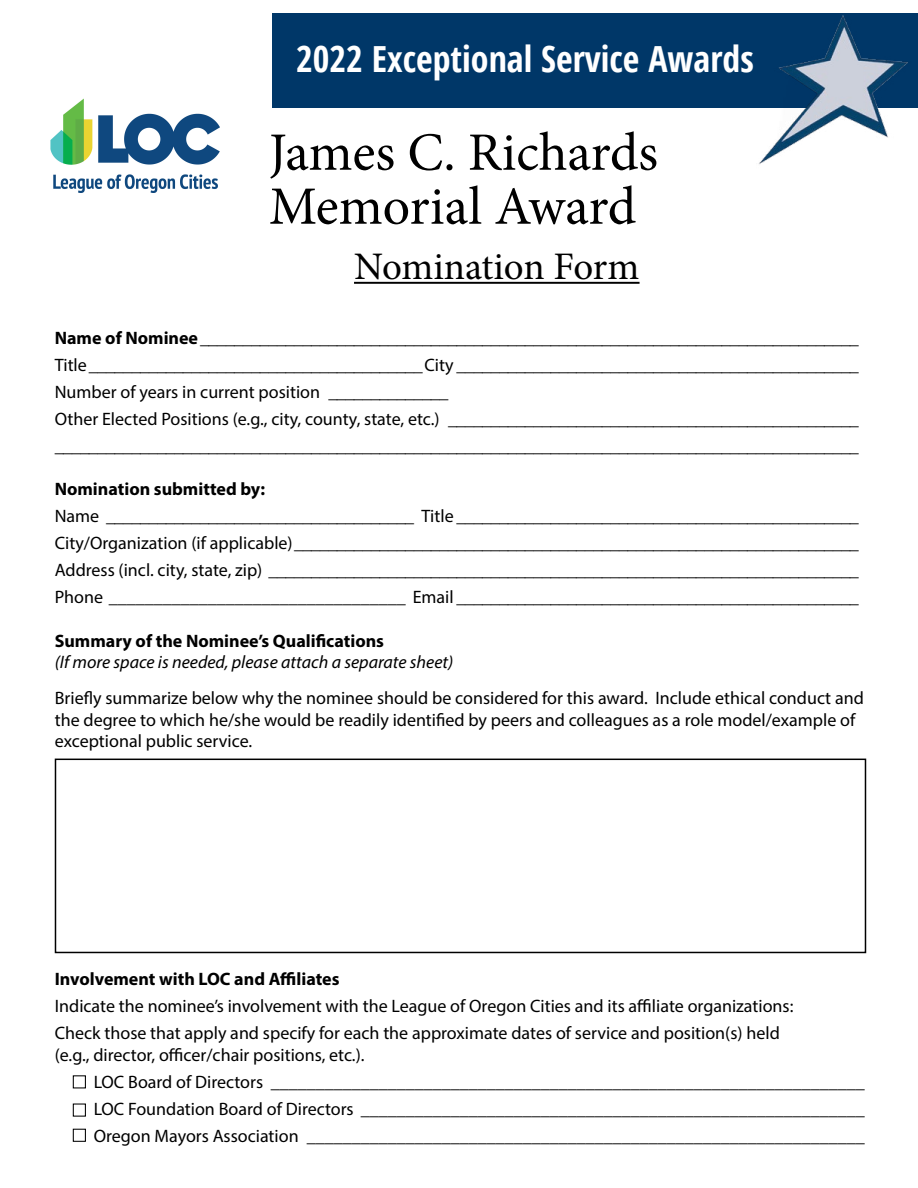
<style>
.page{position:relative;width:918px;height:1188px;background:#fff}
.page>*{position:absolute;margin:0;border:0;box-sizing:border-box;transform-origin:0 0}
.t1{font:54px/54px "Minion Pro";letter-spacing:-.005em;color:#000}
.t2{font:39px "Minion Pro";letter-spacing:-.005em;color:#000}
.t3{font:700 condensed 36px "Open Sans";color:#fff}
.t4{font:18px/21.6px "Myriad Pro";color:#000}
.t5{font:700 18px "Myriad Pro";color:#000}
.t6{font:italic 18px "Myriad Pro";color:#000}
.s1{font-weight:700}
</style>
<div class="page">
<div style="left:272px;top:14px;width:646px;height:94px;background:#003768"></div>
<img style="left:50px;top:98px;width:169px;height:95px">
<img style="left:756px;top:13px;width:156px;height:151px">
<hr style="left:354px;top:282px;width:286px;height:2px;background:#000">
<div style="left:55px;top:759px;width:811px;height:194px;border:2px solid #000"></div>
<div style="left:73px;top:1075px;width:13px;height:13px;border:1px solid #000"></div>
<div style="left:73px;top:1104px;width:13px;height:13px;border:1px solid #000"></div>
<div style="left:73px;top:1129px;width:13px;height:13px;border:1px solid #000"></div>
<p class="t3" style="left:296px;top:34px;width:459px">2022 Exceptional Service Awards</p>
<p class="t1" style="left:269px;top:126px;width:391px">James C. Richards<br>Memorial Award</p>
<p class="t2" style="left:354px;top:240px;width:287px">Nomination Form</p>
<p class="t4" style="left:55px;top:327px;width:806px"><span class="s1">Name of Nominee</span>_____________________________________________________________________________</p>
<p class="t4" style="left:55px;top:354px;width:806px">Title_______________________________________City _______________________________________________</p>
<p class="t4" style="left:55px;top:381px;width:395px">Number of years in current position ______________</p>
<p class="t4" style="left:55px;top:408px;width:806px">Other Elected Positions (e.g., city, county, state, etc.) ________________________________________________</p>
<p class="t4" style="left:55px;top:435px;width:806px">______________________________________________________________________________________________</p>
<p class="t5" style="left:55px;top:478px;width:212px">Nomination submitted by:</p>
<p class="t4" style="left:55px;top:505px;width:806px">Name ____________________________________ Title _______________________________________________</p>
<p class="t4" style="left:55px;top:532px;width:806px">City/Organization (if applicable)__________________________________________________________________</p>
<p class="t4" style="left:55px;top:559px;width:806px">Address (incl. city, state, zip) _____________________________________________________________________</p>
<p class="t4" style="left:55px;top:586px;width:806px">Phone _________________________________ Email _______________________________________________</p>
<p class="t5" style="left:55px;top:629px;width:331px">Summary of the Nominee’s Qualifications</p>
<p class="t6" style="left:55px;top:651px;width:400px">(If more space is needed, please attach a separate sheet)</p>
<p class="t4" style="left:55px;top:687px;width:811px">Briefly summarize below why the nominee should be considered for this award. Include ethical conduct and the degree to which he/she would be readily identified by peers and colleagues as a role model/example of exceptional public service.</p>
<p class="t5" style="left:55px;top:967px;width:286px">Involvement with LOC and Affiliates</p>
<p class="t4" style="left:55px;top:995px;width:740px">Indicate the nominee’s involvement with the League of Oregon Cities and its affiliate organizations:</p>
<p class="t4" style="left:55px;top:1022px;width:727px">Check those that apply and specify for each the approximate dates of service and position(s) held (e.g., director, officer/chair positions, etc.).</p>
<p class="t4" style="left:94px;top:1068px;width:773px;line-height:27px;text-align:justify">LOC Board of Directors __________________________________________________________________ LOC Foundation Board of Directors ________________________________________________________ Oregon Mayors Association ______________________________________________________________</p>
</div>
